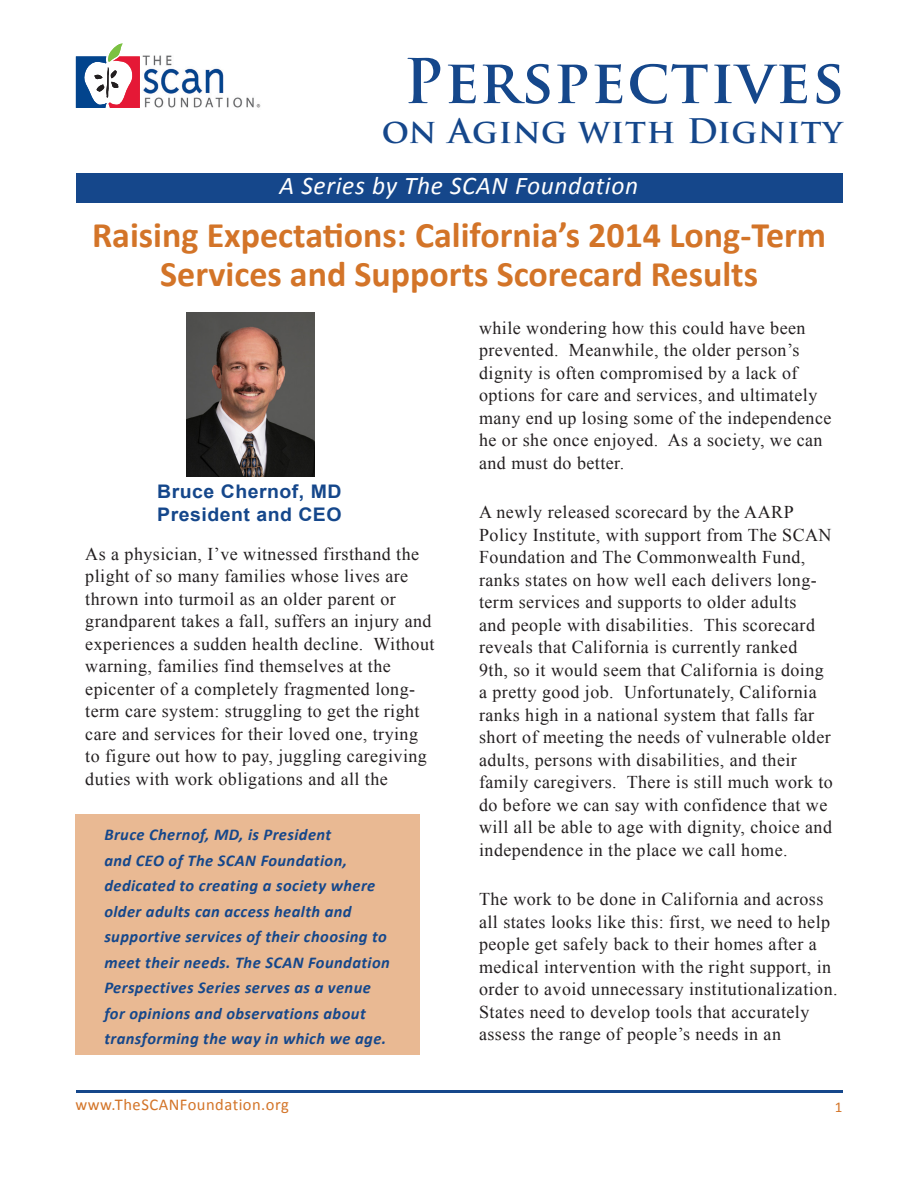
<style>
.page{position:relative;width:918px;height:1188px;background:#fff}
.page>*{position:absolute;margin:0;border:0;box-sizing:border-box;transform-origin:0 0}
.Paragraph_Style_9{font:700 60px "Trajan Pro";letter-spacing:.025em;color:#15478b}
.t1{font:700 36px/39px "Calibri";color:#d37428;text-align:center}
.Paragraph_Style_9-2{font:700 33px "Trajan Pro";letter-spacing:.025em;color:#15478b}
.Paragraph_Style_9-3{font:italic 25.5px "Calibri";letter-spacing:.025em;color:#fff}
.Paragraph_Style_9-4{font:700 18.75px "Arial";letter-spacing:.025em;color:#15478b;scale:1.04 1}
.body{font:18px/22.5px "Times New Roman";letter-spacing:.025em;color:#231f20}
.Paragraph_Style_9-5{font:italic 700 16.5px/25.5px "Calibri";letter-spacing:.025em;color:#15478b}
.t2{font:16.5px "Calibri";letter-spacing:.03em;color:#d37428}
.t3{font:15px "Calibri";color:#d37428}
</style>
<div class="page">
<hr style="left:76px;top:1090px;width:766px;height:3px;background:#15478b">
<img style="left:186px;top:313px;width:128px;height:164px">
<svg style="left:76px;top:43px;width:64px;height:65px"></svg>
<img style="left:142px;top:55px;width:119px;height:53px">
<div style="left:76px;top:174px;width:766px;height:29px;background:#15478b"></div>
<div style="left:76px;top:814px;width:344px;height:241px;background:#e9b993"></div>
<p class="Paragraph_Style_9" style="left:404px;top:44px;width:442px">Perspectives</p>
<p class="Paragraph_Style_9-2" style="left:382px;top:111px;width:462px">on Aging with Dignity</p>
<p class="Paragraph_Style_9-3" style="left:280px;top:168px;width:360px">A Series by The SCAN Foundation</p>
<p class="t1" style="left:92px;top:215px;width:736px">Raising Expectations: California’s 2014 Long-Term<br>Services and Supports Scorecard Results</p>
<p class="Paragraph_Style_9-4" style="left:157px;top:479px;width:179px">Bruce Chernof, MD</p>
<p class="Paragraph_Style_9-4" style="left:157px;top:502px;width:179px">President and CEO</p>
<p class="body" style="left:85px;top:542px;width:351px">As a physician, I’ve witnessed firsthand the plight of so many families whose lives are thrown into turmoil as an older parent or grandparent takes a fall, suffers an injury and experiences a sudden health decline. Without warning, families find themselves at the epicenter of a completely fragmented long&shy;term care system: struggling to get the right care and services for their loved one, trying to figure out how to pay, juggling caregiving duties with work obligations and all the</p>
<p class="Paragraph_Style_9-5" style="left:104px;top:822px;width:228px">Bruce Chernof, MD, is President</p>
<p class="Paragraph_Style_9-5" style="left:104px;top:848px;width:287px">and CEO of The SCAN Foundation, dedicated to creating a society where older adults can access health and supportive services of their choosing to meet their needs. The SCAN Foundation Perspectives Series serves as a venue for opinions and observations about transforming the way in which we age.</p>
<p class="body" style="left:479px;top:316px;width:354px">while wondering how this could have been prevented. Meanwhile, the older person’s dignity is often compromised by a lack of options for care and services, and ultimately many end up losing some of the independence he or she once enjoyed. As a society, we can and must do better.</p>
<p class="body" style="left:479px;top:501px;width:355px">A newly released scorecard by the AARP Policy Institute, with support from The SCAN Foundation and The Commonwealth Fund, ranks states on how well each delivers long&shy;term services and supports to older adults<br>and people with disabilities. This scorecard reveals that California is currently ranked<br>9th, so it would seem that California is doing a pretty good job. Unfortunately, California ranks high in a national system that falls far short of meeting the needs of vulnerable older adults, persons with disabilities, and their family caregivers. There is still much work to do before we can say with confidence that we will all be able to age with dignity, choice and independence in the place we call home.</p>
<p class="body" style="left:479px;top:888px;width:360px">The work to be done in California and across all states looks like this: first, we need to help people get safely back to their homes after a medical intervention with the right support, in order to avoid unnecessary institutionalization.<br>States need to develop tools that accurately assess the range of people’s needs in an</p>
<p class="t2" style="left:76px;top:1094px;width:215px">www.TheSCANFoundation.org</p>
<p class="t3" style="left:835px;top:1097px;width:9px">1</p>
</div>
